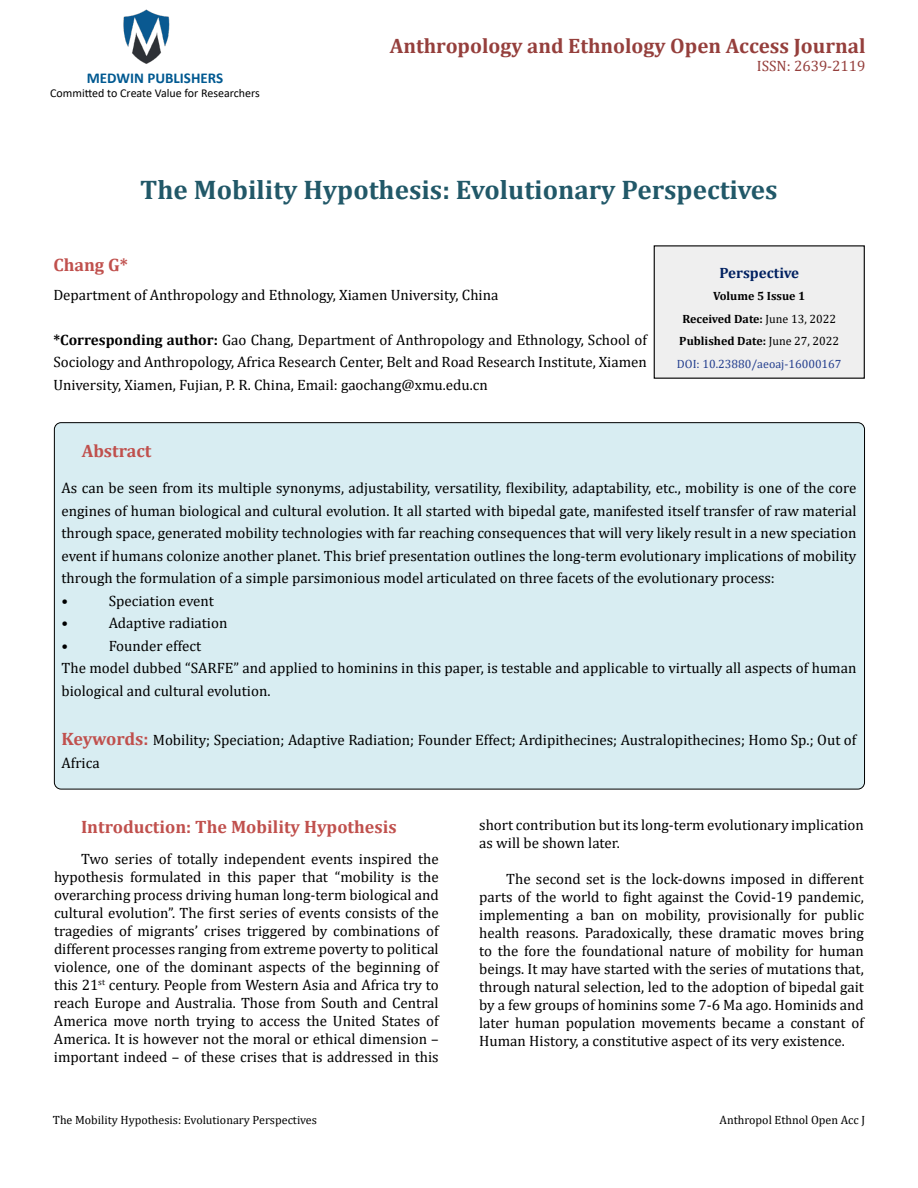
<style>
.page{position:relative;width:918px;height:1188px;background:#fff}
.page>*{position:absolute;margin:0;border:0;box-sizing:border-box;transform-origin:0 0}
.t1{font:700 27px "Cambria";color:#215868}
.t2{font:700 21px "Cambria";color:#953f3c}
.t3{font:700 18px "Cambria";color:#c0504d}
.t4{font:15px/18px "Cambria";color:#000}
.t5{font:700 15px "Calibri";color:#005991}
.t6{font:15px "Cambria";color:#953f3c}
.t7{font:700 15px "Cambria";color:#002060}
.t8{font:700 12px/22.5px "Cambria";color:#000;text-align:center}
.t9{font:12px "Cambria";color:#000}
.t10{font:12px "Calibri";color:#000}
.s1{font-weight:700}
.s2{font-weight:400}
.s3{font-weight:400;color:#25408f}
.s4{font-weight:700;font-size:18px;color:#c0504d}
</style>
<div class="page">
<img style="left:123px;top:9px;width:47px;height:55px">
<div style="left:654px;top:246px;width:210px;height:132px;background:#efefef"></div>
<div style="left:654px;top:245px;width:211px;height:134px;border:1px solid #000"></div>
<div style="left:54px;top:423px;width:811px;height:366px;background:#d8edf2;border-radius:7px"></div>
<p class="t5" style="left:87px;top:67px;width:138px">MEDWIN PUBLISHERS</p>
<p class="t10" style="left:50px;top:85px;width:211px">Committed to Create Value for Researchers</p>
<h2 class="t2" style="left:390px;top:31px;width:477px">Anthropology and Ethnology Open Access Journal</h2>
<p class="t6" style="left:757px;top:57px;width:110px">ISSN: 2639-2119</p>
<h1 class="t1" style="left:140px;top:170px;width:639px">The Mobility Hypothesis: Evolutionary Perspectives</h1>
<p class="t3" style="left:53px;top:252px;width:76px">Chang G*</p>
<p class="t4" style="left:53px;top:286px;width:447px">Department of Anthropology and Ethnology, Xiamen University, China</p>
<p class="t4" style="left:53px;top:328px;width:595px;line-height:22.5px;text-align:justify"><span class="s1">*Corresponding author:</span> Gao Chang, Department of Anthropology and Ethnology, School of Sociology and Anthropology, Africa Research Center, Belt and Road Research Institute, Xiamen University, Xiamen, Fujian, P. R. China, Email: gaochang@xmu.edu.cn</p>
<p class="t7" style="left:719px;top:262px;width:81px">Perspective</p>
<p class="t8" style="left:677px;top:284px;width:166px">Volume 5 Issue 1<br>Received Date: <span class="s2">June 13, 2022<br></span>Published Date: <span class="s2">June 27, 2022<br></span><span class="s3">DOI: 10.23880/aeoaj-16000167</span></p>
<p class="t3" style="left:82px;top:438px;width:71px">Abstract</p>
<p class="t4" style="left:62px;top:477px;width:797px;line-height:22.5px">As can be seen from its multiple synonyms, adjustability, versatility, flexibility, adaptability, etc., mobility is one of the core engines of human biological and cultural evolution. It all started with bipedal gate, manifested itself transfer of raw material through space, generated mobility technologies with far reaching consequences that will very likely result in a new speciation event if humans colonize another planet. This brief presentation outlines the long-term evolutionary implications of mobility through the formulation of a simple parsimonious model articulated on three facets of the evolutionary process:<br>•</p>
<p class="t4" style="left:109px;top:592px;width:107px">Speciation event</p>
<p class="t4" style="left:62px;top:614px;width:8px">•</p>
<p class="t4" style="left:109px;top:614px;width:120px">Adaptive radiation</p>
<p class="t4" style="left:62px;top:637px;width:8px">•</p>
<p class="t4" style="left:62px;top:634px;width:796px;line-height:22.5px;text-indent:47px">Founder effect<br>The model dubbed “SARFE” and applied to hominins in this paper, is testable and applicable to virtually all aspects of human biological and cultural evolution.</p>
<p class="t4" style="left:62px;top:729px;width:796px;line-height:22.5px"><span class="s4">Keywords:</span> Mobility; Speciation; Adaptive Radiation; Founder Effect; Ardipithecines; Australopithecines; Homo Sp.; Out of<br>Africa</p>
<p class="t3" style="left:81px;top:814px;width:317px">Introduction: The Mobility Hypothesis</p>
<p class="t4" style="left:54px;top:850px;width:386px;text-align:justify;text-indent:27px">Two series of totally independent events inspired the hypothesis formulated in this paper that “mobility is the overarching process driving human long-term biological and cultural evolution”. The first series of events consists of the tragedies of migrants’ crises triggered by combinations of different processes ranging from extreme poverty to political violence, one of the dominant aspects of the beginning of this 21<sup>st</sup> century. People from Western Asia and Africa try to reach Europe and Australia. Those from South and Central America move north trying to access the United States of America. It is however not the moral or ethical dimension – important indeed – of these crises that is addressed in this</p>
<p class="t4" style="left:479px;top:816px;width:386px">short contribution but its long-term evolutionary implication as will be shown later.</p>
<p class="t4" style="left:479px;top:870px;width:386px;text-align:justify;text-indent:27px">The second set is the lock-downs imposed in different parts of the world to fight against the Covid-19 pandemic, implementing a ban on mobility, provisionally for public health reasons. Paradoxically, these dramatic moves bring to the fore the foundational nature of mobility for human beings. It may have started with the series of mutations that, through natural selection, led to the adoption of bipedal gait by a few groups of hominins some 7-6 Ma ago. Hominids and later human population movements became a constant of Human History, a constitutive aspect of its very existence.</p>
<p class="t9" style="left:53px;top:1113px;width:266px">The Mobility Hypothesis: Evolutionary Perspectives</p>
<p class="t9" style="left:720px;top:1113px;width:147px">Anthropol Ethnol Open Acc J</p>
</div>
